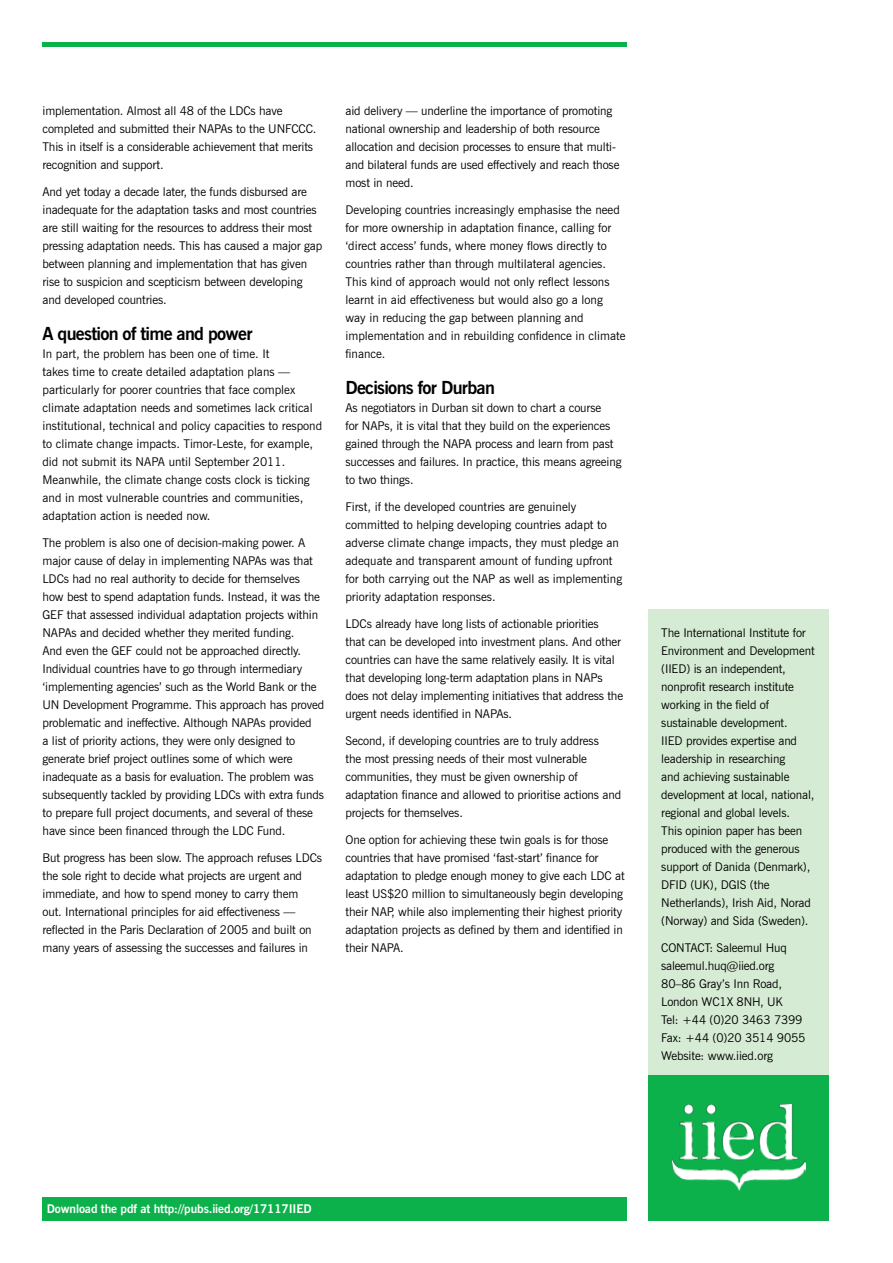
<style>
.page{position:relative;width:893px;height:1263px;background:#fff}
.page>*{position:absolute;margin:0;border:0;box-sizing:border-box;transform-origin:0 0}
.t1{font:700 18px "News Gothic BT";letter-spacing:-.04em;color:#000}
.t2{font:12px/18px "News Gothic BT";letter-spacing:-.01em;color:#000}
.t3{font:700 12px "News Gothic BT";letter-spacing:-.01em;color:#fff}
</style>
<div class="page">
<div style="left:43px;top:1197px;width:584px;height:23px;background:#0db14b"></div>
<div style="left:648px;top:610px;width:181px;height:604px;background:#d6ebd4"></div>
<div style="left:648px;top:1075px;width:181px;height:145px;background:#0db14b"></div>
<img style="left:672px;top:1105px;width:134px;height:85px">
<hr style="left:43px;top:43px;width:584px;height:4px;background:#0db14b">
<p class="t2" style="left:43px;top:101px;width:275px">implementation. Almost all 48 of the LDCs have completed and submitted their NAPAs to the UNFCCC.<br>This in itself is a considerable achievement that merits recognition and support.</p>
<p class="t2" style="left:43px;top:182px;width:281px">And yet today a decade later, the funds disbursed are inadequate for the adaptation tasks and most countries are still waiting for the resources to address their most pressing adaptation needs. This has caused a major gap between planning and implementation that has given rise to suspicion and scepticism between developing and developed countries.</p>
<h1 class="t1" style="left:43px;top:322px;width:212px">A question of time and power</h1>
<p class="t2" style="left:43px;top:344px;width:281px">In part, the problem has been one of time. It<br>takes time to create detailed adaptation plans — particularly for poorer countries that face complex climate adaptation needs and sometimes lack critical institutional, technical and policy capacities to respond to climate change impacts. Timor-Leste, for example, did not submit its NAPA until September 2011.<br>Meanwhile, the climate change costs clock is ticking and in most vulnerable countries and communities, adaptation action is needed now.</p>
<p class="t2" style="left:43px;top:533px;width:283px">The problem is also one of decision-making power. A major cause of delay in implementing NAPAs was that LDCs had no real authority to decide for themselves<br>how best to spend adaptation funds. Instead, it was the GEF that assessed individual adaptation projects within NAPAs and decided whether they merited funding.<br>And even the GEF could not be approached directly.<br>Individual countries have to go through intermediary ‘implementing agencies’ such as the World Bank or the UN Development Programme. This approach has proved problematic and ineffective. Although NAPAs provided<br>a list of priority actions, they were only designed to generate brief project outlines some of which were inadequate as a basis for evaluation. The problem was subsequently tackled by providing LDCs with extra funds to prepare full project documents, and several of these have since been financed through the LDC Fund.</p>
<p class="t2" style="left:43px;top:848px;width:281px">But progress has been slow. The approach refuses LDCs the sole right to decide what projects are urgent and immediate, and how to spend money to carry them<br>out. International principles for aid effectiveness — reflected in the Paris Declaration of 2005 and built on many years of assessing the successes and failures in</p>
<p class="t2" style="left:345px;top:101px;width:275px">aid delivery — underline the importance of promoting national ownership and leadership of both resource allocation and decision processes to ensure that multi&shy;and bilateral funds are used effectively and reach those most in need.</p>
<p class="t2" style="left:345px;top:200px;width:282px">Developing countries increasingly emphasise the need for more ownership in adaptation finance, calling for ‘direct access’ funds, where money flows directly to countries rather than through multilateral agencies.<br>This kind of approach would not only reflect lessons learnt in aid effectiveness but would also go a long way in reducing the gap between planning and implementation and in rebuilding confidence in climate finance.</p>
<h1 class="t1" style="left:345px;top:376px;width:151px">Decisions for Durban</h1>
<p class="t2" style="left:345px;top:398px;width:278px">As negotiators in Durban sit down to chart a course<br>for NAPs, it is vital that they build on the experiences gained through the NAPA process and learn from past successes and failures. In practice, this means agreeing to two things.</p>
<p class="t2" style="left:345px;top:497px;width:278px">First, if the developed countries are genuinely committed to helping developing countries adapt to adverse climate change impacts, they must pledge an adequate and transparent amount of funding upfront for both carrying out the NAP as well as implementing priority adaptation responses.</p>
<p class="t2" style="left:345px;top:614px;width:279px">LDCs already have long lists of actionable priorities<br>that can be developed into investment plans. And other countries can have the same relatively easily. It is vital that developing long-term adaptation plans in NAPs does not delay implementing initiatives that address the urgent needs identified in NAPAs.</p>
<p class="t2" style="left:345px;top:731px;width:277px">Second, if developing countries are to truly address<br>the most pressing needs of their most vulnerable communities, they must be given ownership of adaptation finance and allowed to prioritise actions and projects for themselves.</p>
<p class="t2" style="left:345px;top:830px;width:281px">One option for achieving these twin goals is for those countries that have promised ‘fast-start’ finance for adaptation to pledge enough money to give each LDC at least US$20 million to simultaneously begin developing their NAP, while also implementing their highest priority adaptation projects as defined by them and identified in their NAPA.</p>
<p class="t2" style="left:661px;top:623px;width:155px">The International Institute for<br>Environment and Development (IIED) is an independent, nonprofit research institute working in the field of sustainable development.<br>IIED provides expertise and leadership in researching<br>and achieving sustainable development at local, national, regional and global levels.<br>This opinion paper has been produced with the generous support of Danida (Denmark),<br>DFID (UK), DGIS (the<br>Netherlands), Irish Aid, Norad (Norway) and Sida (Sweden).</p>
<p class="t2" style="left:661px;top:938px;width:146px">CONTACT: Saleemul Huq saleemul.huq@iied.org<br>80–86 Gray’s Inn Road,<br>London WC1X 8NH, UK<br>Tel: +44 (0)20 3463 7399<br>Fax: +44 (0)20 3514 9055<br>Website: www.iied.org</p>
<p class="t3" style="left:47px;top:1201px;width:266px">Download the pdf at http://pubs.iied.org/17117IIED</p>
</div>
